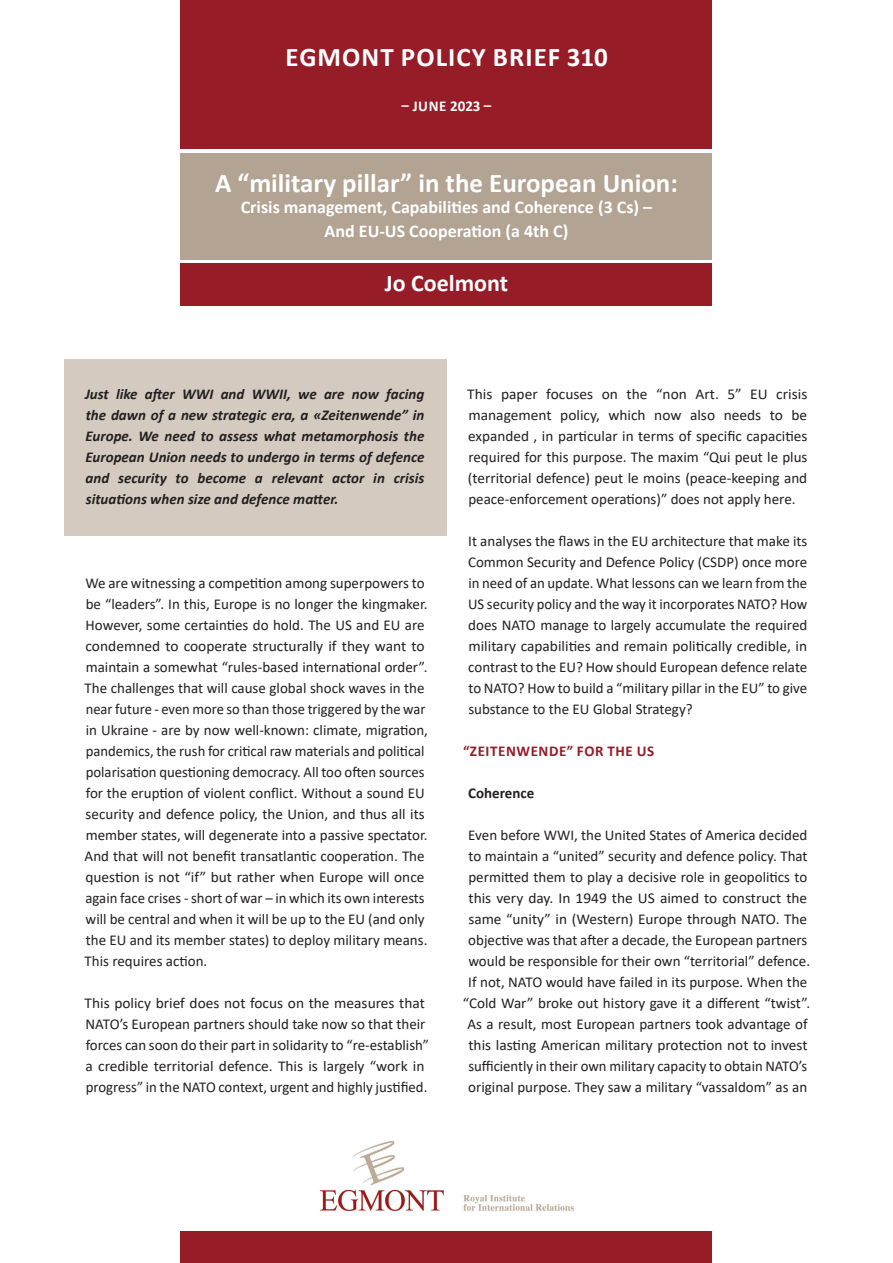
<style>
.page{position:relative;width:893px;height:1263px;background:#fff}
.page>*{position:absolute;margin:0;border:0;box-sizing:border-box;transform-origin:0 0}
.t1{font:700 27px "Calibri";color:#fff}
.t2{font:700 27px "Calibri";letter-spacing:.04em;color:#fff}
.t3{font:700 24px "Calibri";color:#fff}
.t4{font:700 18px "Calibri";color:#fff}
.BODY{font:15px/21px "Calibri";color:#231f20}
.INTRO{font:italic 700 15px/21px "Calibri";color:#231f20;text-align:justify}
.t5{font:700 15px "Calibri";letter-spacing:.04em;color:#961c27}
.t6{font:700 15px "Calibri";letter-spacing:.02em;color:#fff}
.BODY-2{font:700 15px "Calibri";color:#231f20}
</style>
<div class="page">
<div style="left:181px;top:130px;width:531px;height:155px;background:linear-gradient(to right,#fff,#fff)"></div>
<div style="left:64px;top:360px;width:382px;height:176px;background:#d4cac0"></div>
<div style="left:181px;top:0;width:531px;height:149px;background:#961c27"></div>
<div style="left:181px;top:153px;width:531px;height:106px;background:#b2a393"></div>
<div style="left:181px;top:264px;width:531px;height:42px;background:#961c27"></div>
<div style="left:181px;top:1231px;width:531px;height:32px;background:#961c27"></div>
<img style="left:319px;top:1141px;width:255px;height:70px">
<p class="t2" style="left:286px;top:38px;width:324px">EGMONT POLICY BRIEF 310</p>
<p class="t6" style="left:402px;top:95px;width:91px">– JUNE 2023 –</p>
<h1 class="t1" style="left:215px;top:164px;width:464px">A “military pillar” in the European Union:</h1>
<h1 class="t4" style="left:241px;top:194px;width:413px">Crisis management, Capabilities and Coherence (3 Cs) –</h1>
<h1 class="t4" style="left:325px;top:218px;width:245px">And EU-US Cooperation (a 4th C)</h1>
<p class="t3" style="left:385px;top:266px;width:125px">Jo Coelmont</p>
<p class="INTRO" style="left:85px;top:383px;width:341px">Just like after WWI and WWII, we are now facing the dawn of a new strategic era, a «Zeitenwende” in Europe. We need to assess what metamorphosis the European Union needs to undergo in terms of defence and security to become a relevant actor in crisis situations when size and defence matter.</p>
<p class="BODY" style="left:85px;top:572px;width:345px">We are witnessing a competition among superpowers to be “leaders”. In this, Europe is no longer the kingmaker.<br>However, some certainties do hold. The US and EU are condemned to cooperate structurally if they want to maintain a somewhat “rules-based international order”.<br>The challenges that will cause global shock waves in the near future - even more so than those triggered by the war in Ukraine - are by now well-known: climate, migration, pandemics, the rush for critical raw materials and political polarisation questioning democracy. All too often sources for the eruption of violent conflict. Without a sound EU security and defence policy, the Union, and thus all its member states, will degenerate into a passive spectator.<br>And that will not benefit transatlantic cooperation. The question is not “if” but rather when Europe will once again face crises - short of war – in which its own interests will be central and when it will be up to the EU (and only the EU and its member states) to deploy military means.<br>This requires action.</p>
<p class="BODY" style="left:85px;top:992px;width:346px">This policy brief does not focus on the measures that NATO’s European partners should take now so that their forces can soon do their part in solidarity to “re-establish” a credible territorial defence. This is largely “work in progress” in the NATO context, urgent and highly justified.</p>
<p class="BODY" style="left:467px;top:383px;width:342px;text-align:justify">This paper focuses on the “non Art. 5” EU crisis management policy, which now also needs to be expanded , in particular in terms of specific capacities required for this purpose. The maxim “Qui peut le plus (territorial defence) peut le moins (peace-keeping and peace-enforcement operations)” does not apply here.</p>
<p class="BODY" style="left:468px;top:530px;width:341px;text-align:justify">It analyses the flaws in the EU architecture that make its Common Security and Defence Policy (CSDP) once more in need of an update. What lessons can we learn from the US security policy and the way it incorporates NATO? How does NATO manage to largely accumulate the required military capabilities and remain politically credible, in contrast to the EU? How should European defence relate to NATO? How to build a “military pillar in the EU” to give substance to the EU Global Strategy?</p>
<h3 class="t5" style="left:463px;top:740px;width:193px">“ZEITENWENDE” FOR THE US</h3>
<p class="BODY-2" style="left:468px;top:782px;width:68px">Coherence</p>
<p class="BODY" style="left:463px;top:824px;width:349px;text-align:center">Even before WWI, the United States of America decided to maintain a “united” security and defence policy. That permitted them to play a decisive role in geopolitics to this very day. In 1949 the US aimed to construct the same “unity” in (Western) Europe through NATO. The objective was that after a decade, the European partners would be responsible for their own “territorial” defence.<br>If not, NATO would have failed in its purpose. When the “Cold War” broke out history gave it a different “twist”.<br>As a result, most European partners took advantage of this lasting American military protection not to invest sufficiently in their own military capacity to obtain NATO’s original purpose. They saw a military “vassaldom” as an</p>
</div>
